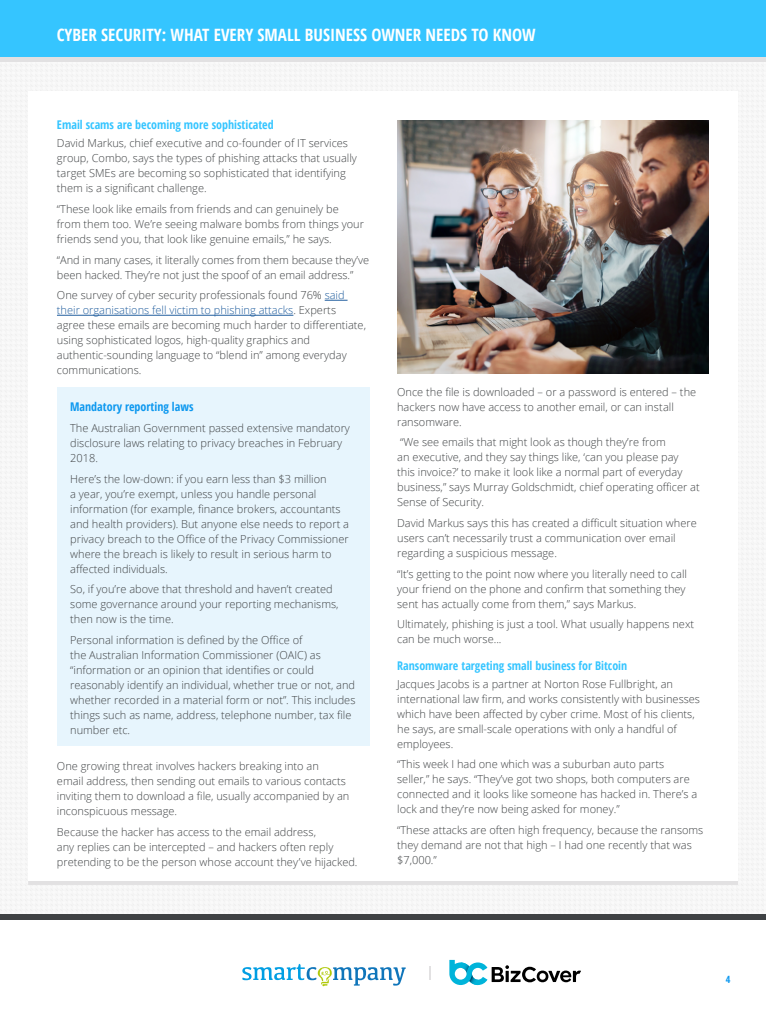
<style>
.page{position:relative;width:766px;height:1021px;background:#fff}
.page>*{position:absolute;margin:0;border:0;box-sizing:border-box;transform-origin:0 0}
.t1{font:700 condensed 17px "Open Sans";color:#fff}
.t2{font:700 condensed 12px "Open Sans";color:#35c5ff}
.t3{font:700 condensed 12px "Open Sans";color:#0d98ef}
.t4{font:300 11px/15px "Open Sans";color:#3f4244}
.t5{font:700 condensed 10px "Open Sans";color:#0d98ef}
.s1{color:#215e9e}
</style>
<div class="page">
<div style="left:0;top:4px;width:765px;height:57px;background:#e2e1e2"></div>
<div style="left:0;top:0;width:765px;height:57px;background:#35c5ff"></div>
<svg style="left:242px;top:963px;width:163px;height:23px"></svg>
<svg style="left:429px;top:966px;width:1px;height:13px"></svg>
<svg style="left:449px;top:959px;width:132px;height:26px"></svg>
<div style="left:0;top:914px;width:765px;height:6px;background:#3f4244"></div>
<svg style="left:324px;top:300px;width:23px;height:1px"></svg>
<hr style="left:57px;top:315px;width:236px;height:1px;background:#215e9e">
<img style="left:397px;top:120px;width:311px;height:253px">
<div style="left:57px;top:387px;width:312px;height:359px;background:#e7f5fd"></div>
<h1 class="t1" style="left:57px;top:23px;width:480px">CYBER SECURITY: WHAT EVERY SMALL BUSINESS OWNER NEEDS TO KNOW</h1>
<p class="t2" style="left:57px;top:117px;width:218px">Email scams are becoming more sophisticated</p>
<p class="t4" style="left:57px;top:135px;width:301px">David Markus, chief executive and co-founder of IT services group, Combo, says the types of phishing attacks that usually target SMEs are becoming so sophisticated that identifying them is a significant challenge.</p>
<p class="t4" style="left:57px;top:201px;width:308px">“These look like emails from friends and can genuinely be from them too. We’re seeing malware bombs from things your friends send you, that look like genuine emails,” he says.</p>
<p class="t4" style="left:57px;top:252px;width:313px">“And in many cases, it literally comes from them because they’ve been hacked. They’re not just the spoof of an email address.”</p>
<p class="t4" style="left:57px;top:287px;width:310px">One survey of cyber security professionals found 76% <span class="s1">said their organisations fell victim to phishing attacks</span>. Experts agree these emails are becoming much harder to differentiate, using sophisticated logos, high-quality graphics and authentic-sounding language to “blend in” among everyday communications.</p>
<p class="t3" style="left:70px;top:398px;width:125px">Mandatory reporting laws</p>
<p class="t4" style="left:70px;top:420px;width:281px">The Australian Government passed extensive mandatory disclosure laws relating to privacy breaches in February<br>2018.</p>
<p class="t4" style="left:70px;top:471px;width:280px">Here’s the low-down: if you earn less than $3 million<br>a year, you’re exempt, unless you handle personal information (for example, finance brokers, accountants and health providers). But anyone else needs to report a privacy breach to the Office of the Privacy Commissioner where the breach is likely to result in serious harm to affected individuals.</p>
<p class="t4" style="left:70px;top:581px;width:270px">So, if you’re above that threshold and haven’t created some governance around your reporting mechanisms, then now is the time.</p>
<p class="t4" style="left:70px;top:632px;width:287px">Personal information is defined by the Office of<br>the Australian Information Commissioner (OAIC) as “information or an opinion that identifies or could reasonably identify an individual, whether true or not, and whether recorded in a material form or not”. This includes things such as name, address, telephone number, tax file number etc.</p>
<p class="t4" style="left:57px;top:758px;width:294px">One growing threat involves hackers breaking into an<br>email address, then sending out emails to various contacts inviting them to download a file, usually accompanied by an inconspicuous message.</p>
<p class="t4" style="left:57px;top:824px;width:302px">Because the hacker has access to the email address,<br>any replies can be intercepted – and hackers often reply pretending to be the person whose account they’ve hijacked.</p>
<p class="t4" style="left:397px;top:384px;width:300px">Once the file is downloaded – or a password is entered – the hackers now have access to another email, or can install ransomware.</p>
<p class="t4" style="left:397px;top:434px;width:304px">“We see emails that might look as though they’re from<br>an executive, and they say things like, ‘can you please pay<br>this invoice?’ to make it look like a normal part of everyday business,” says Murray Goldschmidt, chief operating officer at Sense of Security.</p>
<p class="t4" style="left:397px;top:515px;width:301px">David Markus says this has created a difficult situation where users can’t necessarily trust a communication over email regarding a suspicious message.</p>
<p class="t4" style="left:397px;top:566px;width:291px;text-align:justify">“It’s getting to the point now where you literally need to call your friend on the phone and confirm that something they sent has actually come from them,” says Markus.</p>
<p class="t4" style="left:397px;top:616px;width:298px">Ultimately, phishing is just a tool. What usually happens next can be much worse...</p>
<p class="t2" style="left:397px;top:657px;width:231px">Ransomware targeting small business for Bitcoin</p>
<p class="t4" style="left:397px;top:676px;width:304px">Jacques Jacobs is a partner at Norton Rose Fullbright, an international law firm, and works consistently with businesses which have been affected by cyber crime. Most of his clients, he says, are small-scale operations with only a handful of employees.</p>
<p class="t4" style="left:397px;top:756px;width:301px">“This week I had one which was a suburban auto parts seller,” he says. “They’ve got two shops, both computers are connected and it looks like someone has hacked in. There’s a lock and they’re now being asked for money.”</p>
<p class="t4" style="left:397px;top:822px;width:308px">“These attacks are often high frequency, because the ransoms they demand are not that high – I had one recently that was $7,000.”</p>
<p class="t5" style="left:725px;top:972px;width:6px">4</p>
</div>
